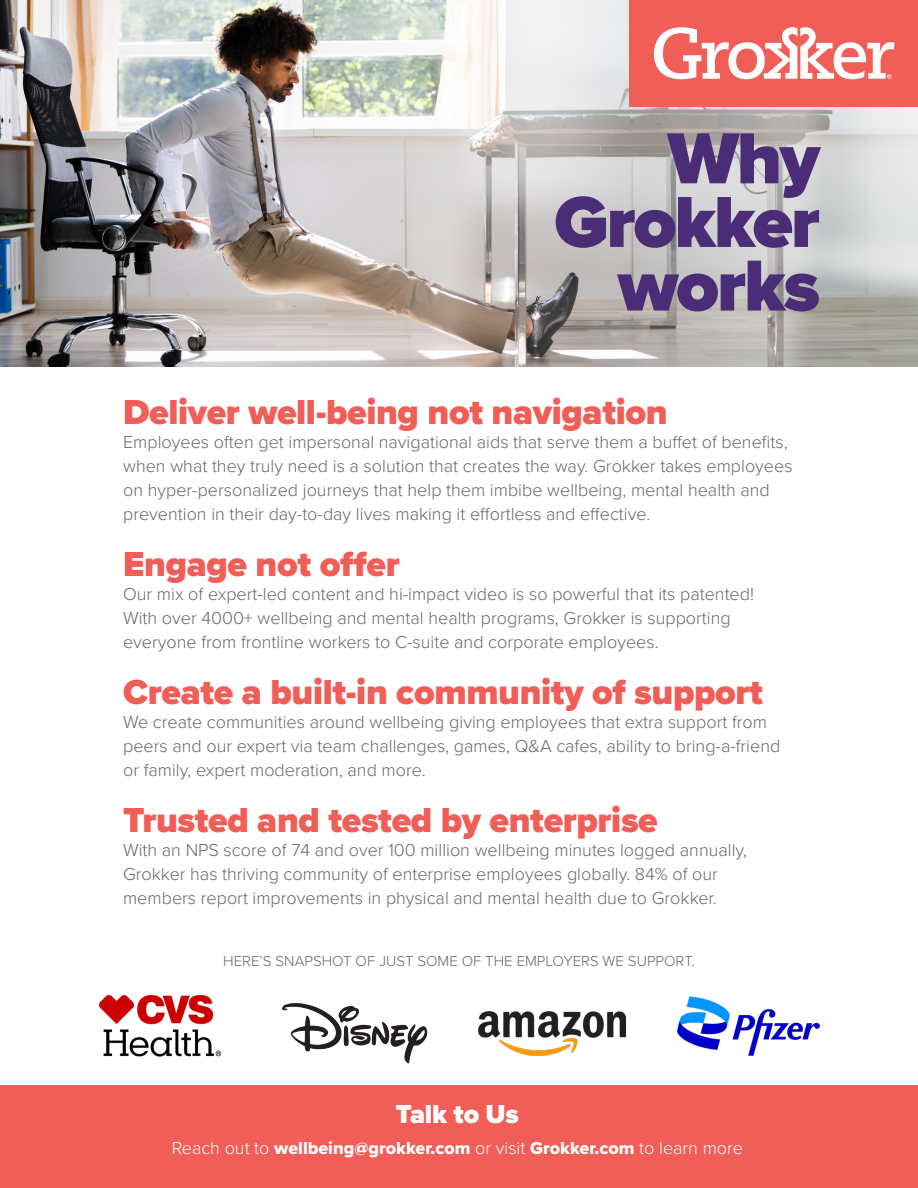
<style>
.page{position:relative;width:918px;height:1188px;background:#fff}
.page>*{position:absolute;margin:0;border:0;box-sizing:border-box;transform-origin:0 0}
.t1{font:900 74.85px "Proxima Nova";letter-spacing:-.03em;color:#4b2c76}
.t2{font:900 36px "Proxima Nova";letter-spacing:-.01em;color:#f15d57}
.t3{font:900 27px "Proxima Nova";letter-spacing:-.01em;color:#fff}
.t4{font:300 18px/24px "Proxima Nova";color:#6c6369}
.t5{font:18px "Proxima Nova Extrabld";color:#fff}
.t6{font:300 15px "Proxima Nova";color:#6c6369}
.s1{font-family:"Proxima Nova";font-weight:300}
</style>
<div class="page">
<img style="left:0;top:0;width:918px;height:366px">
<div style="left:0;top:1085px;width:917px;height:102px;background:#f15d57"></div>
<div style="left:630px;top:0;width:288px;height:106px;background:#f15d57"></div>
<svg style="left:654px;top:27px;width:241px;height:52px"></svg>
<img style="left:282px;top:1003px;width:146px;height:61px">
<img style="left:478px;top:1011px;width:148px;height:45px">
<img style="left:677px;top:996px;width:143px;height:59px">
<img style="left:99px;top:995px;width:122px;height:62px">
<p class="t1" style="left:668px;top:103px;width:154px">Why</p>
<p class="t1" style="left:554px;top:166px;width:267px">Grokker</p>
<p class="t1" style="left:618px;top:230px;width:203px">works</p>
<p class="t2" style="left:123px;top:386px;width:546px">Deliver well-being not navigation</p>
<p class="t4" style="left:123px;top:429px;width:671px">Employees often get impersonal navigational aids that serve them a buffet of benefits, when what they truly need is a solution that creates the way. Grokker takes employees on hyper-personalized journeys that help them imbibe wellbeing, mental health and prevention in their day-to-day lives making it effortless and effective.</p>
<p class="t2" style="left:123px;top:537px;width:278px">Engage not offer</p>
<p class="t4" style="left:123px;top:581px;width:632px">Our mix of expert-led content and hi-impact video is so powerful that its patented!<br>With over 4000+ wellbeing and mental health programs, Grokker is supporting everyone from frontline workers to C-suite and corporate employees.</p>
<p class="t2" style="left:123px;top:665px;width:641px">Create a built-in community of support</p>
<p class="t4" style="left:123px;top:709px;width:659px">We create communities around wellbeing giving employees that extra support from peers and our expert via team challenges, games, Q&amp;A cafes, ability to bring-a-friend or family, expert moderation, and more.</p>
<p class="t2" style="left:123px;top:793px;width:536px">Trusted and tested by enterprise</p>
<p class="t4" style="left:123px;top:837px;width:625px">With an NPS score of 74 and over 100 million wellbeing minutes logged annually,<br>Grokker has thriving community of enterprise employees globally. 84% of our members report improvements in physical and mental health due to Grokker.</p>
<p class="t6" style="left:223px;top:950px;width:473px">HERE’S SNAPSHOT OF JUST SOME OF THE EMPLOYERS WE SUPPORT.</p>
<p class="t3" style="left:396px;top:1094px;width:124px">Talk to Us</p>
<p class="t5" style="left:172px;top:1135px;width:573px"><span class="s1">Reach out to</span> wellbeing@grokker.com <span class="s1">or visit</span> Grokker.com <span class="s1">to learn more</span></p>
</div>
